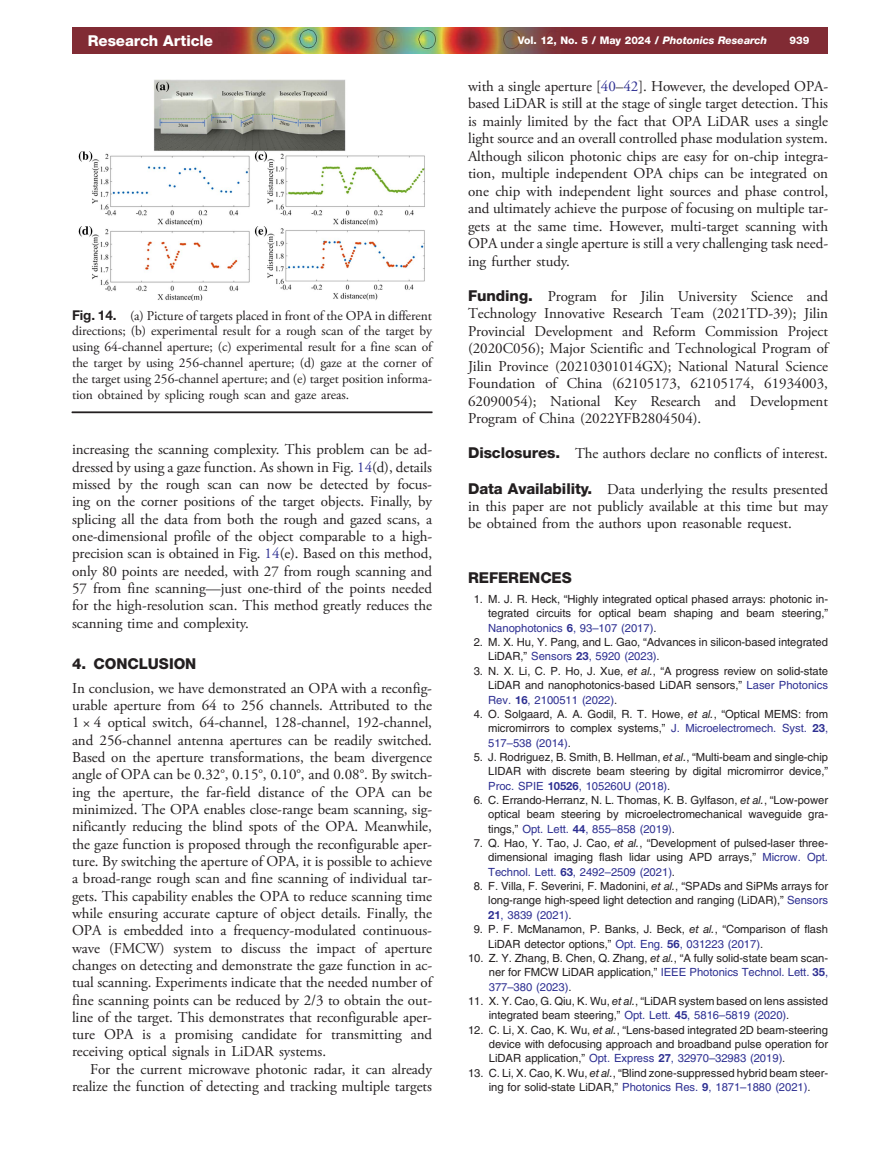
<style>
.page{position:relative;width:891px;height:1175px;background:#fff}
.page>*{position:absolute;margin:0;border:0;box-sizing:border-box;transform-origin:0 0}
.t1{font:15px/17.2px "Adv OT635 f 2 c 37";color:#231f20;text-align:justify}
.t2{font:15px "Adv O Tfbba 3 ace.B";color:#231f20}
.t3{font:15px "Adv O Tfbba 3 ace.B";color:#fff}
.t4{font:13.5px/15.8px "Adv OT635 f 2 c 37";color:#231f20;text-align:justify}
.t5{font:11.25px/14.4px "Adv T Tc 31 abc 20";color:#231f20;text-align:justify}
.t6{font:10.5px "Adv O Tfbba 3 ace.B";color:#fff}
.s1{font-family:"Adv OT9 d 7 a 08 b 4.BI"}
.s2{font-family:"Adv OT34 fe 1490.B"}
.s3{color:#2e3092}
.s4{font-style:inherit}
.s5{font-family:"Adv TT6 cf 9196 d"}
.s6{font-family:"Adv O Tfbba 3 ace.B"}
.s7{font-family:"Adv OT34 fe 1490.B";color:#2e3092}
.s8{font-family:"Adv TT5 e 880 a 50.I"}
</style>
<div class="page">
<hr style="left:72px;top:412px;width:360px;height:1px;background:#231f20">
<img style="left:79px;top:80px;width:346px;height:221px">
<img style="left:72px;top:28px;width:756px;height:25px">
<p class="t3" style="left:88px;top:35px;width:127px">Research Article</p>
<p class="t6" style="left:518px;top:37px;width:251px">Vol. 12, No. 5 / May 2024 / <span class="s1">Photonics Research</span></p>
<p class="t6" style="left:790px;top:37px;width:21px">939</p>
<p class="t4" style="left:72px;top:309px;width:362px"><span class="s2">Fig. 14.</span> (a) Picture of targets placed in front of the OPA in different directions; (b) experimental result for a rough scan of the target by using 64-channel aperture; (c) experimental result for a fine scan of the target by using 256-channel aperture; (d) gaze at the corner of the target using 256-channel aperture; and (e) target position informa&shy;tion obtained by splicing rough scan and gaze areas.</p>
<p class="t1" style="left:72px;top:442px;width:362px">increasing the scanning complexity. This problem can be ad&shy;dressed by using a gaze function. As shown in Fig. <span class="s3">14</span>(d), details missed by the rough scan can now be detected by focus&shy;ing on the corner positions of the target objects. Finally, by splicing all the data from both the rough and gazed scans, a one-dimensional profile of the object comparable to a high&shy;precision scan is obtained in Fig. <span class="s3">14</span>(e). Based on this method, only 80 points are needed, with 27 from rough scanning and 57 from fine scanning<span class="s4">—</span>just one-third of the points needed for the high-resolution scan. This method greatly reduces the scanning time and complexity.</p>
<p class="t2" style="left:72px;top:658px;width:126px">4. CONCLUSION</p>
<p class="t1" style="left:72px;top:680px;width:362px">In conclusion, we have demonstrated an OPA with a reconfig&shy;urable aperture from 64 to 256 channels. Attributed to the <span class="s5">1</span> × <span class="s5">4</span> optical switch, 64-channel, 128-channel, 192-channel, and 256-channel antenna apertures can be readily switched.<br>Based on the aperture transformations, the beam divergence angle of OPA can be 0.32°, 0.15°, 0.10°, and 0.08°. By switch&shy;ing the aperture, the far-field distance of the OPA can be minimized. The OPA enables close-range beam scanning, sig&shy;nificantly reducing the blind spots of the OPA. Meanwhile, the gaze function is proposed through the reconfigurable aper&shy;ture. By switching the aperture of OPA, it is possible to achieve a broad-range rough scan and fine scanning of individual tar&shy;gets. This capability enables the OPA to reduce scanning time while ensuring accurate capture of object details. Finally, the OPA is embedded into a frequency-modulated continuous&shy;wave (FMCW) system to discuss the impact of aperture changes on detecting and demonstrate the gaze function in ac&shy;tual scanning. Experiments indicate that the needed number of fine scanning points can be reduced by 2/3 to obtain the out&shy;line of the target. This demonstrates that reconfigurable aper&shy;ture OPA is a promising candidate for transmitting and receiving optical signals in LiDAR systems.</p>
<p class="t1" style="left:72px;top:1061px;width:361px;text-align:right">For the current microwave photonic radar, it can already realize the function of detecting and tracking multiple targets</p>
<p class="t1" style="left:468px;top:79px;width:362px">with a single aperture [<span class="s3">40</span><span class="s4">–</span><span class="s3">42</span>]. However, the developed OPA&shy;based LiDAR is still at the stage of single target detection. This is mainly limited by the fact that OPA LiDAR uses a single light source and an overall controlled phase modulation system.<br>Although silicon photonic chips are easy for on-chip integra&shy;tion, multiple independent OPA chips can be integrated on one chip with independent light sources and phase control, and ultimately achieve the purpose of focusing on multiple tar&shy;gets at the same time. However, multi-target scanning with OPA under a single aperture is still a very challenging task need&shy;ing further study.</p>
<p class="t1" style="left:468px;top:289px;width:361px"><span class="s6">Funding.</span> Program for Jilin University Science and Technology Innovative Research Team (2021TD-39); Jilin Provincial Development and Reform Commission Project (2020C056); Major Scientific and Technological Program of Jilin Province (20210301014GX); National Natural Science Foundation of China (62105173, 62105174, 61934003, 62090054); National Key Research and Development Program of China (2022YFB2804504).</p>
<p class="t1" style="left:468px;top:446px;width:361px"><span class="s6">Disclosures.</span> The authors declare no conflicts of interest.</p>
<p class="t1" style="left:468px;top:481px;width:361px"><span class="s6">Data Availability.</span> Data underlying the results presented in this paper are not publicly available at this time but may be obtained from the authors upon reasonable request.</p>
<p class="t2" style="left:468px;top:572px;width:105px">REFERENCES</p>
<p class="t5" style="left:488px;top:593px;width:341px;text-indent:-15px">1. M. J. R. Heck, <span class="s4">“</span>Highly integrated optical phased arrays: photonic in&shy;tegrated circuits for optical beam shaping and beam steering,<span class="s4">” </span><span class="s3">Nanophotonics</span> <span class="s7">6</span><span class="s3">, 93</span><span class="s3">–</span><span class="s3">107 (2017)</span>.</p>
<p class="t5" style="left:488px;top:636px;width:341px;text-indent:-15px">2. M. X. Hu, Y. Pang, and L. Gao, <span class="s4">“</span>Advances in silicon-based integrated<br>LiDAR,<span class="s4">”</span> <span class="s3">Sensors</span> <span class="s7">23</span><span class="s3">, 5920 (2023)</span>.</p>
<p class="t5" style="left:488px;top:664px;width:341px;text-indent:-15px">3. N. X. Li, C. P. Ho, J. Xue, <span class="s8">et al.</span>, <span class="s4">“</span>A progress review on solid-state LiDAR and nanophotonics-based LiDAR sensors,<span class="s4">”</span> <span class="s3">Laser Photonics Rev.</span> <span class="s7">16</span><span class="s3">, 2100511 (2022)</span>.</p>
<p class="t5" style="left:488px;top:707px;width:341px;text-indent:-15px">4. O. Solgaard, A. A. Godil, R. T. Howe, <span class="s8">et al.</span>, <span class="s4">“</span>Optical MEMS: from micromirrors to complex systems,<span class="s4">”</span> <span class="s3">J. Microelectromech. Syst.</span> <span class="s7">23</span><span class="s3">, 517</span><span class="s3">–</span><span class="s3">538 (2014)</span>.</p>
<p class="t5" style="left:488px;top:751px;width:341px;text-indent:-15px">5. J. Rodriguez, B. Smith, B. Hellman, <span class="s8">et al.</span>, <span class="s4">“</span>Multi-beam and single-chip LIDAR with discrete beam steering by digital micromirror device,<span class="s4">” </span><span class="s3">Proc. SPIE</span> <span class="s7">10526</span><span class="s3">, 105260U (2018)</span>.</p>
<p class="t5" style="left:488px;top:794px;width:341px;text-indent:-15px">6. C. Errando-Herranz, N. L. Thomas, K. B. Gylfason, <span class="s8">et al.</span>, <span class="s4">“</span>Low-power optical beam steering by microelectromechanical waveguide gra&shy;tings,<span class="s4">”</span> <span class="s3">Opt. Lett.</span> <span class="s7">44</span><span class="s3">, 855</span><span class="s3">–</span><span class="s3">858 (2019)</span>.</p>
<p class="t5" style="left:488px;top:837px;width:341px;text-indent:-15px">7. Q. Hao, Y. Tao, J. Cao, <span class="s8">et al.</span>, <span class="s4">“</span>Development of pulsed-laser three&shy;dimensional imaging flash lidar using APD arrays,<span class="s4">”</span> <span class="s3">Microw. Opt.<br>Technol. Lett.</span> <span class="s7">63</span><span class="s3">, 2492</span><span class="s3">–</span><span class="s3">2509 (2021)</span>.</p>
<p class="t5" style="left:488px;top:880px;width:341px;text-indent:-15px">8. F. Villa, F. Severini, F. Madonini, <span class="s8">et al.</span>, <span class="s4">“</span>SPADs and SiPMs arrays for long-range high-speed light detection and ranging (LiDAR),<span class="s4">”</span> <span class="s3">Sensors </span><span class="s7">21</span><span class="s3">, 3839 (2021)</span>.</p>
<p class="t5" style="left:488px;top:923px;width:341px;text-indent:-15px">9. P. F. McManamon, P. Banks, J. Beck, <span class="s8">et al.</span>, <span class="s4">“</span>Comparison of flash<br>LiDAR detector options,<span class="s4">”</span> <span class="s3">Opt. Eng.</span> <span class="s7">56</span><span class="s3">, 031223 (2017)</span>.</p>
<p class="t5" style="left:489px;top:951px;width:341px;text-indent:-21px">10. Z. Y. Zhang, B. Chen, Q. Zhang, <span class="s8">et al.</span>, <span class="s4">“</span>A fully solid-state beam scan&shy;ner for FMCW LiDAR application,<span class="s4">”</span> <span class="s3">IEEE Photonics Technol. Lett.</span> <span class="s7">35</span><span class="s3">, 377</span><span class="s3">–</span><span class="s3">380 (2023)</span>.</p>
<p class="t5" style="left:489px;top:994px;width:341px;text-indent:-21px">11. X. Y. Cao, G. Qiu, K. Wu, <span class="s8">et al.</span>, <span class="s4">“</span>LiDAR system based on lens assisted integrated beam steering,<span class="s4">”</span> <span class="s3">Opt. Lett.</span> <span class="s7">45</span><span class="s3">, 5816</span><span class="s3">–</span><span class="s3">5819 (2020)</span>.</p>
<p class="t5" style="left:489px;top:1023px;width:341px;text-indent:-21px">12. C. Li, X. Cao, K. Wu, <span class="s8">et al.</span>, <span class="s4">“</span>Lens-based integrated 2D beam-steering device with defocusing approach and broadband pulse operation for LiDAR application,<span class="s4">”</span> <span class="s3">Opt. Express</span> <span class="s7">27</span><span class="s3">, 32970</span><span class="s3">–</span><span class="s3">32983 (2019)</span>.</p>
<p class="t5" style="left:468px;top:1066px;width:361px;text-align:center">13. C. Li, X. Cao, K. Wu, <span class="s8">et al.</span>, <span class="s4">“</span>Blind zone-suppressed hybrid beam steer&shy;ing for solid-state LiDAR,<span class="s4">”</span> <span class="s3">Photonics Res.</span> <span class="s7">9</span><span class="s3">, 1871</span><span class="s3">–</span><span class="s3">1880 (2021)</span>.</p>
</div>
